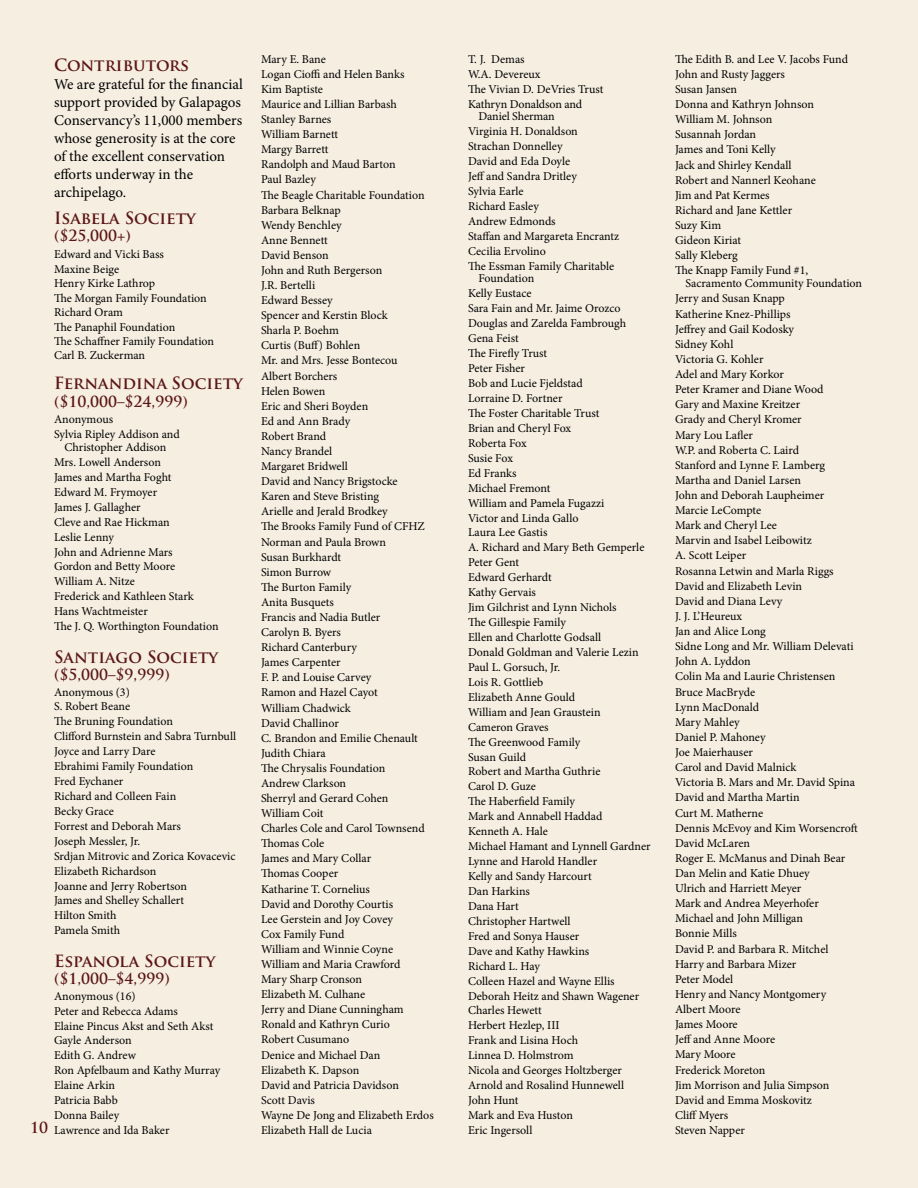
<style>
.page{position:relative;width:918px;height:1188px;background:#f5eee1}
.page>*{position:absolute;margin:0;border:0;box-sizing:border-box;transform-origin:0 0}
.t1{font:700 16.5px "Trajan Pro";color:#5c1617}
.t2{font:15px/18px "Minion Pro";color:#000}
.t3{font:700 15px "Trajan Pro";color:#5c1617}
.t4{font:12px/15.1px "Minion Pro";letter-spacing:-.005em;color:#000}
</style>
<div class="page">
<p class="t4" style="left:675px;top:51px;width:175px">The Edith B. and Lee V. Jacobs Fund<br>John and Rusty Jaggers<br>Susan Jansen<br>Donna and Kathryn Johnson<br>William M. Johnson<br>Susannah Jordan<br>James and Toni Kelly<br>Jack and Shirley Kendall<br>Robert and Nannerl Keohane<br>Jim and Pat Kermes<br>Richard and Jane Kettler<br>Suzy Kim<br>Gideon Kiriat<br>Sally Kleberg<br>The Knapp Family Fund #1,</p>
<p class="t4" style="left:675px;top:276px;width:189px;text-indent:10px">Sacramento Community Foundation<br>Jerry and Susan Knapp<br>Katherine Knez-Phillips<br>Jeffrey and Gail Kodosky<br>Sidney Kohl<br>Victoria G. Kohler<br>Adel and Mary Korkor<br>Peter Kramer and Diane Wood<br>Gary and Maxine Kreitzer<br>Grady and Cheryl Kromer<br>Mary Lou Lafler<br>W.P. and Roberta C. Laird<br>Stanford and Lynne F. Lamberg<br>Martha and Daniel Larsen<br>John and Deborah Laupheimer<br>Marcie LeCompte<br>Mark and Cheryl Lee<br>Marvin and Isabel Leibowitz<br>A. Scott Leiper<br>Rosanna Letwin and Marla Riggs<br>David and Elizabeth Levin<br>David and Diana Levy<br>J. J. L’Heureux<br>Jan and Alice Long<br>Sidne Long and Mr. William Delevati<br>John A. Lyddon<br>Colin Ma and Laurie Christensen<br>Bruce MacBryde<br>Lynn MacDonald<br>Mary Mahley<br>Daniel P. Mahoney<br>Joe Maierhauser<br>Carol and David Malnick<br>Victoria B. Mars and Mr. David Spina<br>David and Martha Martin<br>Curt M. Matherne<br>Dennis McEvoy and Kim Worsencroft<br>David McLaren<br>Roger E. McManus and Dinah Bear<br>Dan Melin and Katie Dhuey<br>Ulrich and Harriett Meyer<br>Mark and Andrea Meyerhofer<br>Michael and John Milligan<br>Bonnie Mills<br>David P. and Barbara R. Mitchel<br>Harry and Barbara Mizer<br>Peter Model<br>Henry and Nancy Montgomery<br>Albert Moore<br>James Moore<br>Jeff and Anne Moore<br>Mary Moore<br>Frederick Moreton<br>Jim Morrison and Julia Simpson<br>David and Emma Moskovitz<br>Cliff Myers</p>
<p class="t4" style="left:261px;top:51px;width:174px">Mary E. Bane<br>Logan Cioffi and Helen Banks<br>Kim Baptiste<br>Maurice and Lillian Barbash<br>Stanley Barnes<br>William Barnett<br>Margy Barrett<br>Randolph and Maud Barton<br>Paul Bazley<br>The Beagle Charitable Foundation<br>Barbara Belknap<br>Wendy Benchley<br>Anne Bennett<br>David Benson<br>John and Ruth Bergerson<br>J.R. Bertelli<br>Edward Bessey<br>Spencer and Kerstin Block<br>Sharla P. Boehm<br>Curtis (Buff) Bohlen<br>Mr. and Mrs. Jesse Bontecou<br>Albert Borchers<br>Helen Bowen<br>Eric and Sheri Boyden<br>Ed and Ann Brady<br>Robert Brand<br>Nancy Brandel<br>Margaret Bridwell<br>David and Nancy Brigstocke<br>Karen and Steve Bristing<br>Arielle and Jerald Brodkey<br>The Brooks Family Fund of CFHZ<br>Norman and Paula Brown<br>Susan Burkhardt<br>Simon Burrow<br>The Burton Family<br>Anita Busquets<br>Francis and Nadia Butler<br>Carolyn B. Byers<br>Richard Canterbury<br>James Carpenter<br>F. P. and Louise Carvey<br>Ramon and Hazel Cayot<br>William Chadwick<br>David Challinor<br>C. Brandon and Emilie Chenault<br>Judith Chiara<br>The Chrysalis Foundation<br>Andrew Clarkson<br>Sherryl and Gerard Cohen<br>William Coit<br>Charles Cole and Carol Townsend<br>Thomas Cole<br>James and Mary Collar<br>Thomas Cooper<br>Katharine T. Cornelius<br>David and Dorothy Courtis<br>Lee Gerstein and Joy Covey<br>Cox Family Fund<br>William and Winnie Coyne<br>William and Maria Crawford<br>Mary Sharp Cronson<br>Elizabeth M. Culhane<br>Jerry and Diane Cunningham<br>Ronald and Kathryn Curio<br>Robert Cusumano<br>Denice and Michael Dan<br>Elizabeth K. Dapson<br>David and Patricia Davidson<br>Scott Davis<br>Wayne De Jong and Elizabeth Erdos<br>Elizabeth Hall de Lucia</p>
<p class="t4" style="left:468px;top:51px;width:137px">T. J. Demas<br>W.A. Devereux<br>The Vivian D. DeVries Trust<br>Kathryn Donaldson and</p>
<h1 class="t1" style="left:54px;top:55px;width:137px">Contributors</h1>
<p class="t2" style="left:54px;top:75px;width:190px">We are grateful for the financial support provided by Galapagos<br>Conservancy’s 11,000 members whose generosity is at the core of the excellent conservation efforts underway in the archipelago.</p>
<h1 class="t1" style="left:54px;top:208px;width:144px">Isabela Society</h1>
<p class="t3" style="left:54px;top:226px;width:78px">($25 ,000+)</p>
<p class="t4" style="left:54px;top:248px;width:162px;line-height:14.4px">Edward and Vicki Bass<br>Maxine Beige<br>Henry Kirke Lathrop<br>The Morgan Family Foundation<br>Richard Oram<br>The Panaphil Foundation<br>The Schaffner Family Foundation<br>Carl B. Zuckerman</p>
<h1 class="t1" style="left:54px;top:373px;width:191px">Fernandina Society</h1>
<p class="t3" style="left:54px;top:393px;width:135px">($10,000–$24,999)</p>
<p class="t4" style="left:54px;top:412px;width:127px">Anonymous<br>Sylvia Ripley Addison and</p>
<p class="t4" style="left:54px;top:440px;width:166px;text-indent:10px">Christopher Addison<br>Mrs. Lowell Anderson<br>James and Martha Foght<br>Edward M. Frymoyer<br>James J. Gallagher<br>Cleve and Rae Hickman<br>Leslie Lenny<br>John and Adrienne Mars<br>Gordon and Betty Moore<br>William A. Nitze<br>Frederick and Kathleen Stark<br>Hans Wachtmeister<br>The J. Q. Worthington Foundation</p>
<h1 class="t1" style="left:54px;top:647px;width:166px">Santiago Society</h1>
<p class="t3" style="left:54px;top:665px;width:117px">($5 ,000–$9,999)</p>
<p class="t4" style="left:54px;top:684px;width:184px">Anonymous (3)<br>S. Robert Beane<br>The Bruning Foundation<br>Clifford Burnstein and Sabra Turnbull<br>Joyce and Larry Dare<br>Ebrahimi Family Foundation<br>Fred Eychaner<br>Richard and Colleen Fain<br>Becky Grace<br>Forrest and Deborah Mars<br>Joseph Messler, Jr.<br>Srdjan Mitrovic and Zorica Kovacevic<br>Elizabeth Richardson<br>Joanne and Jerry Robertson<br>James and Shelley Schallert<br>Hilton Smith<br>Pamela Smith</p>
<h1 class="t1" style="left:54px;top:951px;width:163px">Espanola Society</h1>
<p class="t3" style="left:54px;top:969px;width:117px">($1,000–$4,999)</p>
<p class="t4" style="left:54px;top:988px;width:168px">Anonymous (16)<br>Peter and Rebecca Adams<br>Elaine Pincus Akst and Seth Akst<br>Gayle Anderson<br>Edith G. Andrew<br>Ron Apfelbaum and Kathy Murray<br>Elaine Arkin<br>Patricia Babb<br>Donna Bailey<br>Lawrence and Ida Baker</p>
<p class="t4" style="left:468px;top:109px;width:153px;text-indent:10px">Daniel Sherman<br>Virginia H. Donaldson<br>Strachan Donnelley<br>David and Eda Doyle<br>Jeff and Sandra Dritley<br>Sylvia Earle<br>Richard Easley<br>Andrew Edmonds<br>Staffan and Margareta Encrantz<br>Cecilia Ervolino<br>The Essman Family Charitable</p>
<p class="t4" style="left:468px;top:271px;width:184px;text-indent:10px">Foundation<br>Kelly Eustace<br>Sara Fain and Mr. Jaime Orozco<br>Douglas and Zarelda Fambrough<br>Gena Feist<br>The Firefly Trust<br>Peter Fisher<br>Bob and Lucie Fjeldstad<br>Lorraine D. Fortner<br>The Foster Charitable Trust<br>Brian and Cheryl Fox<br>Roberta Fox<br>Susie Fox<br>Ed Franks<br>Michael Fremont<br>William and Pamela Fugazzi<br>Victor and Linda Gallo<br>Laura Lee Gastis<br>A. Richard and Mary Beth Gemperle<br>Peter Gent<br>Edward Gerhardt<br>Kathy Gervais<br>Jim Gilchrist and Lynn Nichols<br>The Gillespie Family<br>Ellen and Charlotte Godsall<br>Donald Goldman and Valerie Lezin<br>Paul L. Gorsuch, Jr.<br>Lois R. Gottlieb<br>Elizabeth Anne Gould<br>William and Jean Graustein<br>Cameron Graves<br>The Greenwood Family<br>Susan Guild<br>Robert and Martha Guthrie<br>Carol D. Guze<br>The Haberfield Family<br>Mark and Annabell Haddad<br>Kenneth A. Hale<br>Michael Hamant and Lynnell Gardner<br>Lynne and Harold Handler<br>Kelly and Sandy Harcourt<br>Dan Harkins<br>Dana Hart<br>Christopher Hartwell<br>Fred and Sonya Hauser<br>Dave and Kathy Hawkins<br>Richard L. Hay<br>Colleen Hazel and Wayne Ellis<br>Deborah Heitz and Shawn Wagener<br>Charles Hewett<br>Herbert Hezlep, III<br>Frank and Lisina Hoch<br>Linnea D. Holmstrom<br>Nicola and Georges Holtzberger<br>Arnold and Rosalind Hunnewell<br>John Hunt<br>Mark and Eva Huston<br>Eric Ingersoll</p>
<p class="t3" style="left:30px;top:1118px;width:19px">10</p>
<p class="t4" style="left:675px;top:1123px;width:71px">Steven Napper</p>
</div>
